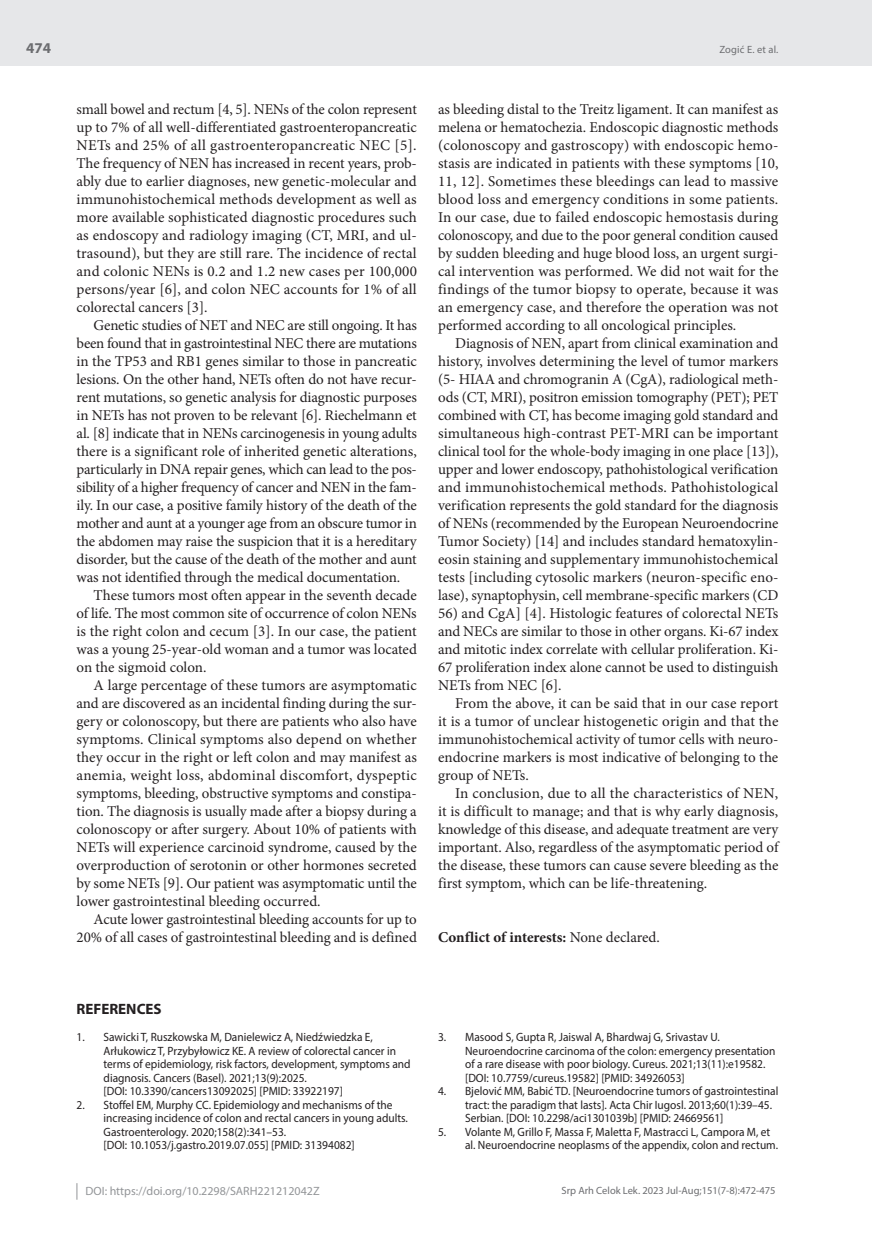
<style>
.page{position:relative;width:872px;height:1234px;background:#fff}
.page>*{position:absolute;margin:0;border:0;box-sizing:border-box;transform-origin:0 0}
.t1{font:15px/18px "Minion Pro";letter-spacing:-.005em;color:#231f20;text-align:justify}
.t2{font:700 15px "Minion Pro";color:#231f20}
.t3{font:700 15px "Myriad Pro";color:#231f20}
.t4{font:700 15px "Myriad Pro";color:#6c6d70}
.t5{font:12px/13.5px "Myriad Pro";color:#231f20;scale:.95 1}
.t6{font:12px "Myriad Pro";color:#939598}
.t7{font:10.5px "Myriad Pro";color:#6c6d70}
.s1{font-weight:400}
</style>
<div class="page">
<div style="left:0;top:0;width:872px;height:66px;background:#e6e7e9"></div>
<svg style="left:77px;top:1183px;width:1px;height:16px"></svg>
<p class="t4" style="left:26px;top:38px;width:26px">474</p>
<p class="t1" style="left:77px;top:100px;width:342px">small bowel and rectum [4, 5]. NENs of the colon represent up to 7% of all well-differentiated gastroenteropancreatic NETs and 25% of all gastroenteropancreatic NEC [5].<br>The frequency of NEN has increased in recent years, prob&shy;ably due to earlier diagnoses, new genetic-molecular and immunohistochemical methods development as well as more available sophisticated diagnostic procedures such as endoscopy and radiology imaging (CT, MRI, and ul&shy;trasound), but they are still rare. The incidence of rectal and colonic NENs is 0.2 and 1.2 new cases per 100,000 persons/year [6], and colon NEC accounts for 1% of all colorectal cancers [3].</p>
<p class="t1" style="left:77px;top:316px;width:342px;text-indent:17px">Genetic studies of NET and NEC are still ongoing. It has been found that in gastrointestinal NEC there are mutations in the TP53 and RB1 genes similar to those in pancreatic lesions. On the other hand, NETs often do not have recur&shy;rent mutations, so genetic analysis for diagnostic purposes in NETs has not proven to be relevant [6]. Riechelmann et al. [8] indicate that in NENs carcinogenesis in young adults there is a significant role of inherited genetic alterations, particularly in DNA repair genes, which can lead to the pos&shy;sibility of a higher frequency of cancer and NEN in the fam&shy;ily. In our case, a positive family history of the death of the mother and aunt at a younger age from an obscure tumor in the abdomen may raise the suspicion that it is a hereditary disorder, but the cause of the death of the mother and aunt was not identified through the medical documentation.</p>
<p class="t1" style="left:77px;top:586px;width:342px;text-indent:17px">These tumors most often appear in the seventh decade of life. The most common site of occurrence of colon NENs is the right colon and cecum [3]. In our case, the patient was a young 25-year-old woman and a tumor was located on the sigmoid colon.</p>
<p class="t1" style="left:77px;top:676px;width:342px;text-indent:17px">A large percentage of these tumors are asymptomatic and are discovered as an incidental finding during the sur&shy;gery or colonoscopy, but there are patients who also have symptoms. Clinical symptoms also depend on whether they occur in the right or left colon and may manifest as anemia, weight loss, abdominal discomfort, dyspeptic symptoms, bleeding, obstructive symptoms and constipa&shy;tion. The diagnosis is usually made after a biopsy during a colonoscopy or after surgery. About 10% of patients with NETs will experience carcinoid syndrome, caused by the overproduction of serotonin or other hormones secreted by some NETs [9]. Our patient was asymptomatic until the lower gastrointestinal bleeding occurred.</p>
<p class="t1" style="left:77px;top:910px;width:342px;text-align:right">Acute lower gastrointestinal bleeding accounts for up to<br>20% of all cases of gastrointestinal bleeding and is defined</p>
<p class="t7" style="left:719px;top:43px;width:60px">Zogić E. et al.</p>
<p class="t1" style="left:438px;top:100px;width:342px">as bleeding distal to the Treitz ligament. It can manifest as melena or hematochezia. Endoscopic diagnostic methods (colonoscopy and gastroscopy) with endoscopic hemo&shy;stasis are indicated in patients with these symptoms [10, 11, 12]. Sometimes these bleedings can lead to massive blood loss and emergency conditions in some patients.<br>In our case, due to failed endoscopic hemostasis during colonoscopy, and due to the poor general condition caused by sudden bleeding and huge blood loss, an urgent surgi&shy;cal intervention was performed. We did not wait for the findings of the tumor biopsy to operate, because it was an emergency case, and therefore the operation was not performed according to all oncological principles.</p>
<p class="t1" style="left:438px;top:334px;width:342px;text-indent:17px">Diagnosis of NEN, apart from clinical examination and history, involves determining the level of tumor markers (5- HIAA and chromogranin A (CgA), radiological meth&shy;ods (CT, MRI), positron emission tomography (PET); PET combined with CT, has become imaging gold standard and simultaneous high-contrast PET-MRI can be important clinical tool for the whole-body imaging in one place [13]), upper and lower endoscopy, pathohistological verification and immunohistochemical methods. Pathohistological verification represents the gold standard for the diagnosis of NENs (recommended by the European Neuroendocrine Tumor Society) [14] and includes standard hematoxylin&shy;eosin staining and supplementary immunohistochemical tests [including cytosolic markers (neuron-specific eno&shy;lase), synaptophysin, cell membrane-specific markers (CD</p>
<p class="t1" style="left:438px;top:604px;width:342px">56) and CgA] [4]. Histologic features of colorectal NETs and NECs are similar to those in other organs. Ki-67 index and mitotic index correlate with cellular proliferation. Ki-67 proliferation index alone cannot be used to distinguish NETs from NEC [6].</p>
<p class="t1" style="left:438px;top:694px;width:342px;text-indent:17px">From the above, it can be said that in our case report it is a tumor of unclear histogenetic origin and that the immunohistochemical activity of tumor cells with neuro&shy;endocrine markers is most indicative of belonging to the group of NETs.</p>
<p class="t1" style="left:438px;top:784px;width:342px;text-indent:17px">In conclusion, due to all the characteristics of NEN, it is difficult to manage; and that is why early diagnosis, knowledge of this disease, and adequate treatment are very important. Also, regardless of the asymptomatic period of the disease, these tumors can cause severe bleeding as the first symptom, which can be life-threatening.</p>
<p class="t2" style="left:438px;top:926px;width:223px">Conflict of interests: <span class="s1">None declared.</span></p>
<p class="t3" style="left:77px;top:999px;width:87px">REFERENCES</p>
<p class="t5" style="left:104px;top:1030px;width:325px;text-indent:-27px">1. Sawicki T, Ruszkowska M, Danielewicz A, Niedźwiedzka E, Arłukowicz T, Przybyłowicz KE. A review of colorectal cancer in terms of epidemiology, risk factors, development, symptoms and diagnosis. Cancers (Basel). 2021;13(9):2025.<br>[DOI: 10.3390/cancers13092025] [PMID: 33922197]</p>
<p class="t5" style="left:104px;top:1097px;width:322px;text-indent:-27px">2. Stoffel EM, Murphy CC. Epidemiology and mechanisms of the increasing incidence of colon and rectal cancers in young adults.<br>Gastroenterology. 2020;158(2):341–53.<br>[DOI: 10.1053/j.gastro.2019.07.055] [PMID: 31394082]</p>
<p class="t5" style="left:465px;top:1030px;width:328px;text-indent:-27px">3. Masood S, Gupta R, Jaiswal A, Bhardwaj G, Srivastav U.<br>Neuroendocrine carcinoma of the colon: emergency presentation of a rare disease with poor biology. Cureus. 2021;13(11):e19582. [DOI: 10.7759/cureus.19582] [PMID: 34926053]</p>
<p class="t5" style="left:465px;top:1084px;width:331px;text-indent:-27px">4. Bjelović MM, Babić TD. [Neuroendocrine tumors of gastrointestinal tract: the paradigm that lasts]. Acta Chir Iugosl. 2013;60(1):39–45.<br>Serbian. [DOI: 10.2298/aci1301039b] [PMID: 24669561]</p>
<p class="t5" style="left:465px;top:1124px;width:331px;text-indent:-27px">5. Volante M, Grillo F, Massa F, Maletta F, Mastracci L, Campora M, et al. Neuroendocrine neoplasms of the appendix, colon and rectum.</p>
<p class="t6" style="left:86px;top:1183px;width:236px">DOI: https://doi.org/10.2298/SARH221212042Z</p>
<p class="t7" style="left:561px;top:1184px;width:216px">Srp Arh Celok Lek. 2023 Jul-Aug;151(7-8):472-475</p>
</div>
